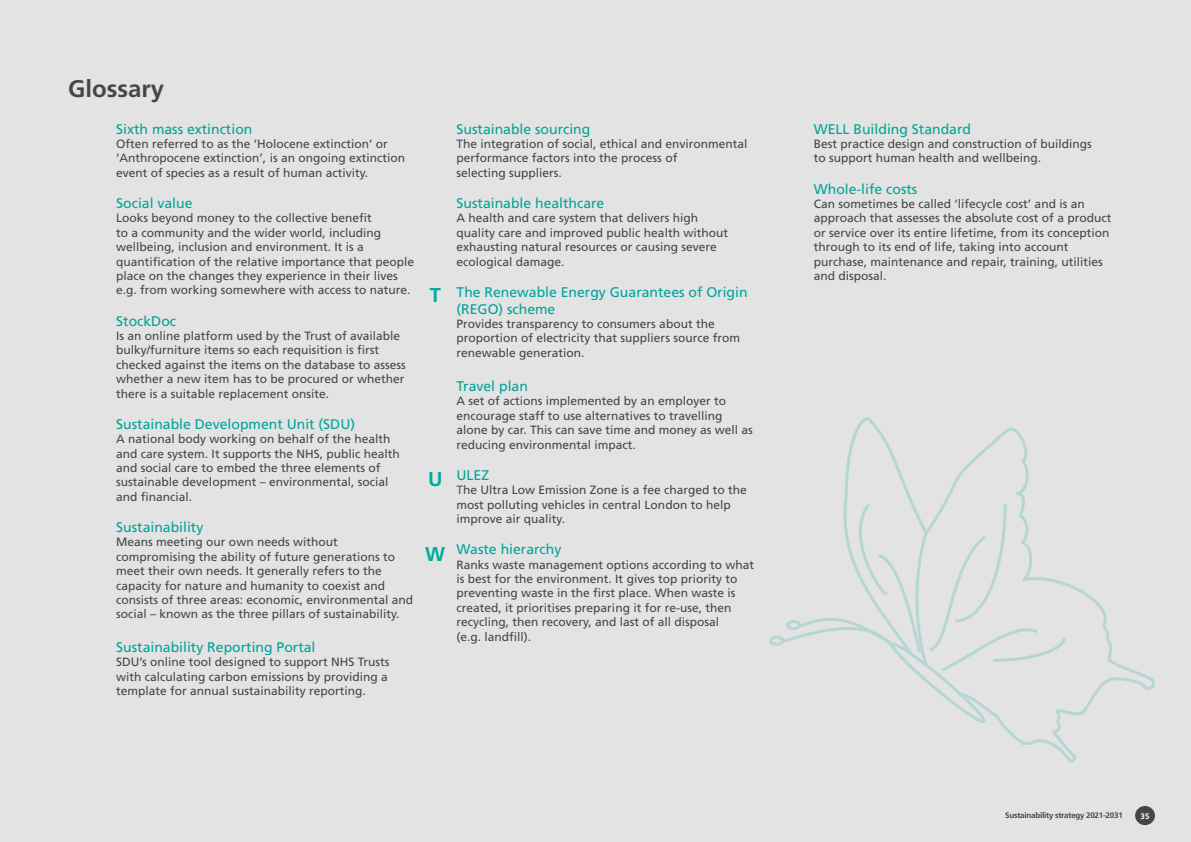
<style>
.page{position:relative;width:1191px;height:842px;background:#e3e3e3}
.page>*{position:absolute;margin:0;border:0;box-sizing:border-box;transform-origin:0 0}
.t1{font:700 24px "Frutiger LT Std";color:#444648}
.t2{font:700 20px "Frutiger LT Std";color:#00aca0}
.t3{font:14px/16.8px "Frutiger LT Std";color:#00a499}
.t4{font:12px/14.4px "Frutiger LT Std";color:#444648}
.Section_Doc_title{font:700 8px "Frutiger LT Std";letter-spacing:-.025em;color:#444648}
.Pagination{font:700 8px "Frutiger LT Std";color:#fff}
.s1{color:#57585a}
</style>
<div class="page">
<div style="left:768px;top:416px;width:388px;height:348px;background:#e3e3e3"></div>
<div style="left:1135px;top:806px;width:20px;height:19px;background:#444648;border-radius:50%"></div>
<p class="t1" style="left:68px;top:75px;width:97px">Glossary</p>
<p class="t3" style="left:116px;top:120px;width:138px">Sixth mass extinction</p>
<p class="t4" style="left:116px;top:137px;width:290px">Often referred to as the ‘Holocene extinction’ or ‘Anthropocene extinction’, is an ongoing extinction event of species as a result of human activity.</p>
<p class="t3" style="left:116px;top:195px;width:78px">Social value</p>
<p class="t4" style="left:116px;top:211px;width:299px">Looks beyond money to the collective benefit<br>to a community and the wider world, including wellbeing, inclusion and environment. It is a quantification of the relative importance that people place on the changes they experience in their lives e.g. from working somewhere with access to nature.</p>
<p class="t3" style="left:116px;top:312px;width:61px">StockDoc</p>
<p class="t4" style="left:116px;top:329px;width:291px">Is an online platform used by the Trust of available bulky/furniture items so each requisition is first checked against the items on the database to assess whether a new item has to be procured or whether there is a suitable replacement onsite.</p>
<p class="t3" style="left:116px;top:416px;width:240px">Sustainable Development Unit (SDU)</p>
<p class="t4" style="left:116px;top:432px;width:285px">A national body working on behalf of the health and care system. It supports the NHS, public health and social care to embed the three elements of sustainable development – environmental, social and financial.</p>
<p class="t3" style="left:116px;top:519px;width:89px">Sustainability</p>
<p class="t4" style="left:116px;top:535px;width:298px">Means meeting our own needs without compromising the ability of future generations to meet their own needs. It generally refers to the capacity for nature and humanity to coexist and consists of three areas: economic, environmental and social – known as the three pillars of sustainability.</p>
<p class="t3" style="left:116px;top:639px;width:201px">Sustainability Reporting Portal</p>
<p class="t4" style="left:116px;top:655px;width:275px">SDU’s online tool designed to support NHS Trusts with calculating carbon emissions by providing a template for annual sustainability reporting.</p>
<p class="t2" style="left:430px;top:283px;width:13px">T</p>
<p class="t2" style="left:428px;top:468px;width:16px">U</p>
<p class="t2" style="left:425px;top:542px;width:21px">W</p>
<p class="t3" style="left:456px;top:120px;width:135px">Sustainable sourcing</p>
<p class="t4" style="left:456px;top:137px;width:292px">The integration of social, ethical and environmental performance factors into the process of<br>selecting suppliers.</p>
<p class="t3" style="left:456px;top:195px;width:149px">Sustainable healthcare</p>
<p class="t4" style="left:456px;top:211px;width:273px">A health and care system that delivers high quality care and improved public health without exhausting natural resources or causing severe ecological damage.</p>
<p class="t3" style="left:456px;top:284px;width:292px">The Renewable Energy Guarantees of Origin (REGO) scheme</p>
<p class="t4" style="left:456px;top:317px;width:285px;line-height:14.7px">Provides transparency to consumers about the proportion of electricity that suppliers source from renewable generation.</p>
<p class="t3" style="left:456px;top:378px;width:73px">Travel plan</p>
<p class="t4" style="left:456px;top:394px;width:298px">A set of actions implemented by an employer to encourage staff to use alternatives to travelling alone by car. This can save time and money as well as reducing environmental impact.</p>
<p class="t3" style="left:456px;top:467px;width:34px">ULEZ</p>
<p class="t4" style="left:456px;top:483px;width:292px"><span class="s1">T</span>he Ultra Low Emission Zone is a fee charged to the most polluting vehicles in central London to help improve air quality.</p>
<p class="t3" style="left:456px;top:541px;width:106px">Waste hierarchy</p>
<p class="t4" style="left:456px;top:557px;width:299px">Ranks waste management options according to what is best for the environment. It gives top priority to preventing waste in the first place. When waste is created, it prioritises preparing it for re-use, then recycling, then recovery, and last of all disposal<br>(e.g. landfill).</p>
<p class="t3" style="left:814px;top:120px;width:159px">WELL Building Standard</p>
<p class="t4" style="left:814px;top:137px;width:280px">Best practice design and construction of buildings to support human health and wellbeing.</p>
<p class="t3" style="left:814px;top:180px;width:105px">Whole-life costs</p>
<p class="t4" style="left:814px;top:197px;width:299px">Can sometimes be called ‘lifecycle cost’ and is an approach that assesses the absolute cost of a product or service over its entire lifetime, from its conception through to its end of life, taking into account purchase, maintenance and repair, training, utilities and disposal.</p>
<p class="Section_Doc_title" style="left:1005px;top:811px;width:119px">Sustainability strategy 2021-2031</p>
<p class="Pagination" style="left:1140px;top:811px;width:10px">35</p>
</div>
